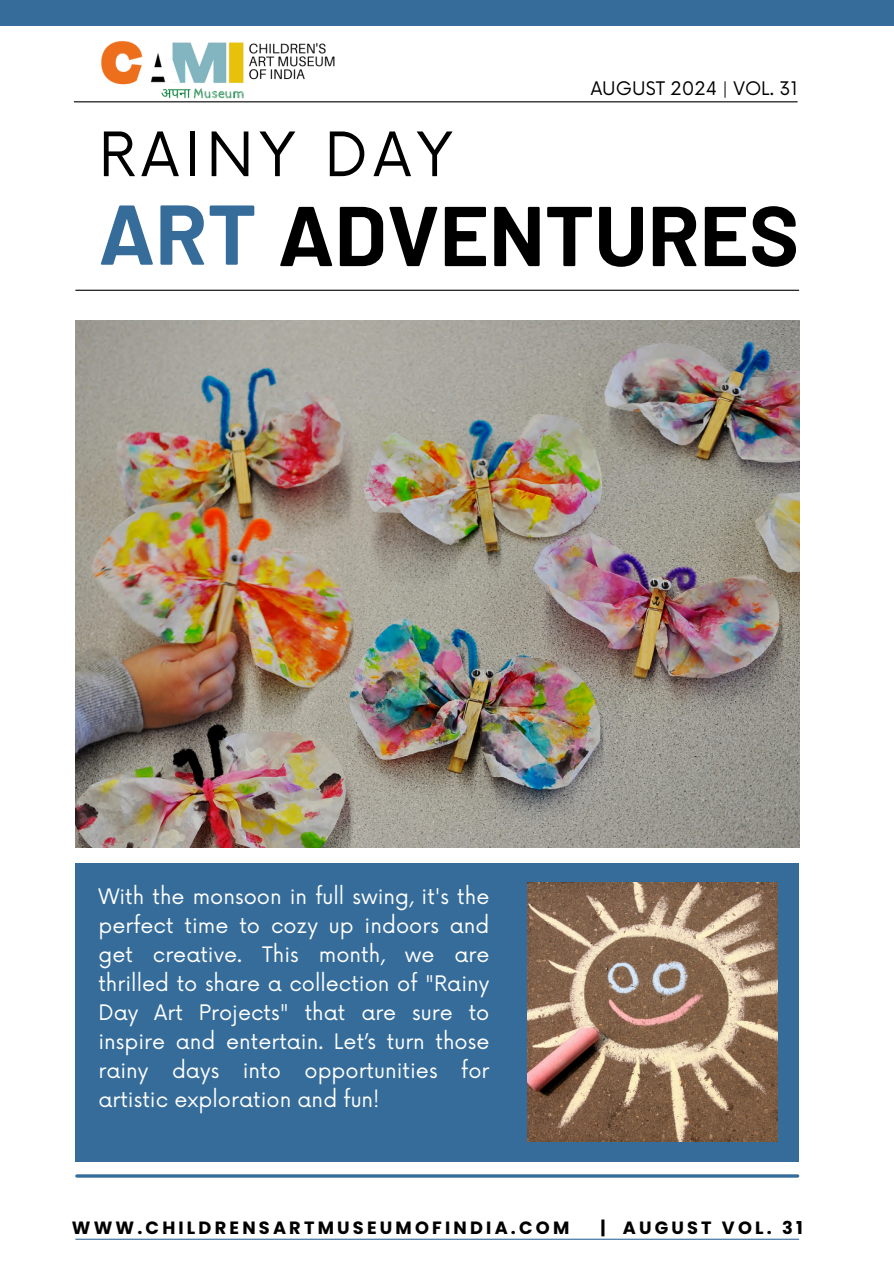
<style>
.page{position:relative;width:894px;height:1264px;background:#fff}
.page>*{position:absolute;margin:0;border:0;box-sizing:border-box;transform-origin:0 0}
.t1{font:700 84.6px "Barlow";color:#000}
.t2{font:59.55px "Now";letter-spacing:.09em;color:#000}
.t3{font:20.85px/29px "Now";color:#fff;text-align:justify}
.t4{font:18.3px "Now";color:#000}
.t5{font:700 17.7px "Poppins";letter-spacing:.18em;color:#000}
.s1{color:#356c9a}
</style>
<div class="page">
<div style="left:75px;top:863px;width:724px;height:298px;background:#356c9a"></div>
<img style="left:75px;top:321px;width:724px;height:526px">
<img style="left:527px;top:882px;width:250px;height:259px">
<div style="left:0;top:0;width:893px;height:26px;background:#356c9a"></div>
<hr style="left:76px;top:290px;width:722px;height:1px;background:#000">
<hr style="left:77px;top:1174px;width:720px;height:3px;background:#356c9a">
<hr style="left:76px;top:1238px;width:722px;height:1px;background:#356c9a">
<hr style="left:74px;top:101px;width:723px;height:1px;background:#000">
<img style="left:101px;top:40px;width:234px;height:59px">
<h1 class="t2" style="left:98px;top:121px;width:355px">RAINY DAY</h1>
<h1 class="t4" style="left:590px;top:78px;width:208px">AUGUST 2024 | VOL. 31</h1>
<p class="t1" style="left:98px;top:181px;width:702px"><span class="s1">ART</span> ADVENTURES</p>
<h3 class="t3" style="left:98px;top:883px;width:392px">With the monsoon in full swing, it's the perfect time to cozy up indoors and get creative. This month, we are thrilled to share a collection of "Rainy Day Art Projects" that are sure to inspire and entertain. Let’s turn those rainy days into opportunities for artistic exploration and fun!</h3>
<h4 class="t5" style="left:72px;top:1215px;width:499px">WWW.CHILDRENSARTMUSEUMOFINDIA.COM</h4>
<h4 class="t5" style="left:600px;top:1215px;width:204px">| AUGUST VOL. 31</h4>
</div>
